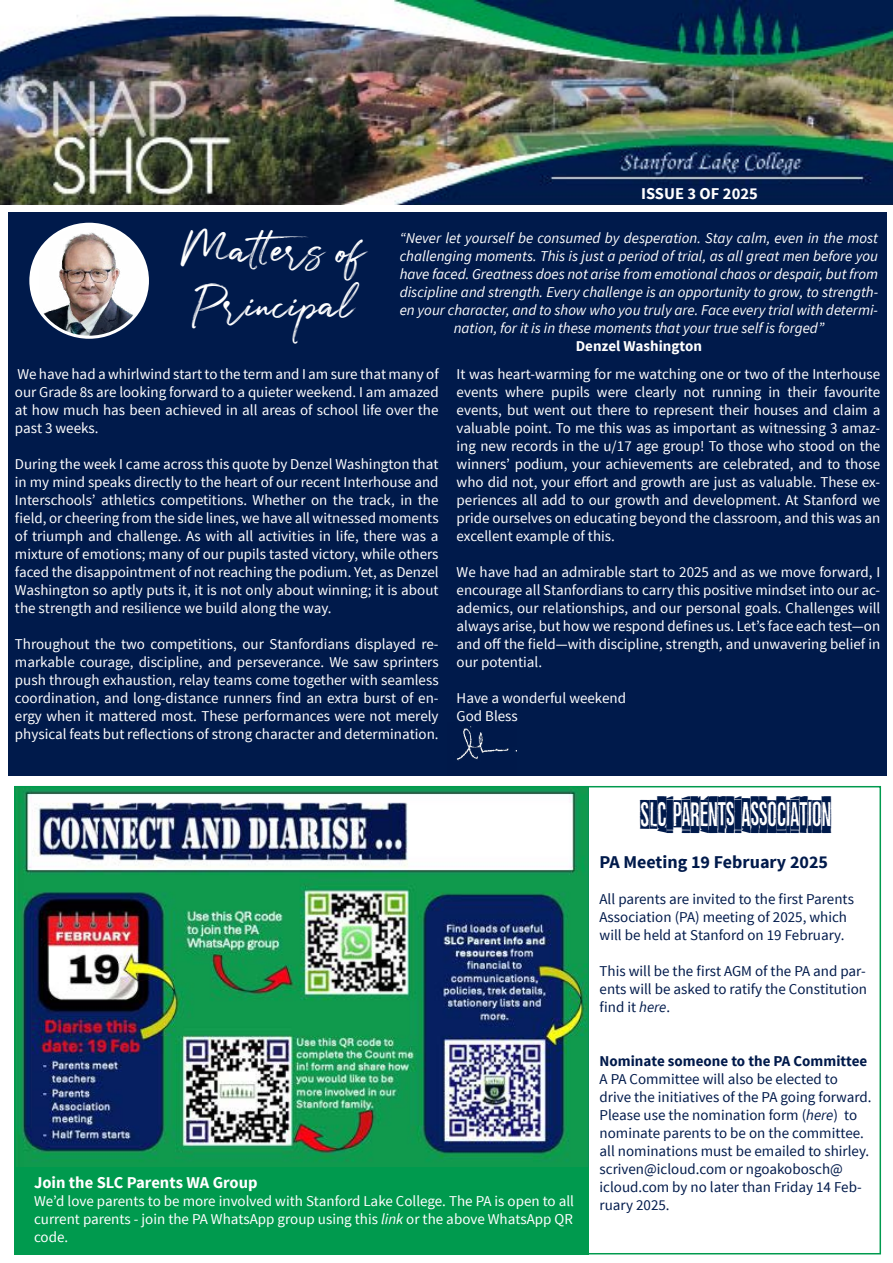
<style>
.page{position:relative;width:893px;height:1263px;background:#fff}
.page>*{position:absolute;margin:0;border:0;box-sizing:border-box;transform-origin:0 0}
.t1{font:49.95px/54.9px "Julietta Messie Demo";color:#fff}
.t2{font:33px "Cul De Sac";color:#001a4b}
.t3{font:700 18px "Source Sans Pro";color:#001a4b}
.t4{font:700 16.5px "Source Sans Pro";color:#fff}
.t5{font:15px/18px "Source Sans Pro";color:#fff;text-align:justify}
.t6{font:15px/18px "Source Sans Pro";color:#001a4b}
.t7{font:italic 15px/18px "Source Sans Pro";color:#fff;text-align:center}
.t8{font:700 15px "Source Sans Pro";color:#001a4b}
.t9{font:700 15px "Source Sans Pro";color:#fff}
.s1{font-style:italic}
</style>
<div class="page">
<img style="left:0;top:0;width:893px;height:204px">
<div style="left:8px;top:212px;width:879px;height:564px;background:#001a4b"></div>
<div style="left:31px;top:224px;width:116px;height:113px;background:#fff;border-radius:50%"></div>
<img style="left:38px;top:224px;width:104px;height:113px">
<div style="left:29px;top:223px;width:120px;height:116px;border:3px solid #fff;border-radius:50%"></div>
<img style="left:456px;top:726px;width:60px;height:35px">
<img style="left:17px;top:789px;width:572px;height:377px">
<div style="left:15px;top:1167px;width:574px;height:87px;background:#009a4e"></div>
<p class="t4" style="left:641px;top:183px;width:118px">ISSUE 3 OF 2025</p>
<h1 class="t1" style="left:181px;top:217px;width:184px">Matters of<br>Principal</h1>
<p class="t7" style="left:400px;top:229px;width:480px">“Never let yourself be consumed by desperation. Stay calm, even in the most challenging moments. This is just a period of trial, as all great men before you have faced. Greatness does not arise from emotional chaos or despair, but from discipline and strength. Every challenge is an opportunity to grow, to strength&shy;en your character, and to show who you truly are. Face every trial with determi&shy;nation, for it is in these moments that your true self is forged”</p>
<p class="t9" style="left:576px;top:336px;width:128px">Denzel Washington</p>
<p class="t5" style="left:15px;top:365px;width:425px">We have had a whirlwind start to the term and I am sure that many of our Grade 8s are looking forward to a quieter weekend. I am amazed at how much has been achieved in all areas of school life over the past 3 weeks.</p>
<p class="t5" style="left:15px;top:455px;width:425px">During the week I came across this quote by Denzel Washington that in my mind speaks directly to the heart of our recent Interhouse and Interschools’ athletics competitions. Whether on the track, in the field, or cheering from the side lines, we have all witnessed moments of triumph and challenge. As with all activities in life, there was a mixture of emotions; many of our pupils tasted victory, while others faced the disappointment of not reaching the podium. Yet, as Denzel Washington so aptly puts it, it is not only about winning; it is about the strength and resilience we build along the way.</p>
<p class="t5" style="left:15px;top:635px;width:425px">Throughout the two competitions, our Stanfordians displayed re&shy;markable courage, discipline, and perseverance. We saw sprinters push through exhaustion, relay teams come together with seamless coordination, and long-distance runners find an extra burst of en&shy;ergy when it mattered most. These performances were not merely physical feats but reflections of strong character and determination.</p>
<p class="t5" style="left:457px;top:365px;width:425px">It was heart-warming for me watching one or two of the Interhouse events where pupils were clearly not running in their favourite events, but went out there to represent their houses and claim a valuable point. To me this was as important as witnessing 3 amaz&shy;ing new records in the u/17 age group! To those who stood on the winners’ podium, your achievements are celebrated, and to those who did not, your effort and growth are just as valuable. These ex&shy;periences all add to our growth and development. At Stanford we pride ourselves on educating beyond the classroom, and this was an excellent example of this.</p>
<p class="t5" style="left:457px;top:563px;width:425px">We have had an admirable start to 2025 and as we move forward, I encourage all Stanfordians to carry this positive mindset into our ac&shy;ademics, our relationships, and our personal goals. Challenges will always arise, but how we respond defines us. Let’s face each test—on and off the field—with discipline, strength, and unwavering belief in our potential.</p>
<p class="t5" style="left:457px;top:689px;width:171px">Have a wonderful weekend<br>God Bless</p>
<p class="t4" style="left:34px;top:1172px;width:225px">Join the SLC Parents WA Group</p>
<p class="t5" style="left:34px;top:1192px;width:542px">We’d love parents to be more involved with Stanford Lake College. The PA is open to all current parents - join the PA WhatsApp group using this <span class="s1">link</span> or the above WhatsApp QR code.</p>
<h2 class="t2" style="left:640px;top:795px;width:192px">SLC PARENTS ASSOCIATION</h2>
<p class="t3" style="left:600px;top:850px;width:230px">PA Meeting 19 February 2025</p>
<p class="t6" style="left:600px;top:890px;width:256px">All parents are invited to the first Parents<br>Association (PA) meeting of 2025, which will be held at Stanford on 19 February.</p>
<p class="t6" style="left:600px;top:962px;width:269px;text-align:justify">This will be the first AGM of the PA and par&shy;ents will be asked to ratify the Constitution find it <span class="s1">here</span>.</p>
<p class="t8" style="left:600px;top:1051px;width:269px">Nominate someone to the PA Committee</p>
<p class="t6" style="left:600px;top:1070px;width:274px">A PA Committee will also be elected to drive the initiatives of the PA going forward.<br>Please use the nomination form (<span class="s1">here</span>) to nominate parents to be on the committee. all nominations must be emailed to shirley. scriven@icloud.com or ngoakobosch@ icloud.com by no later than Friday 14 Feb&shy;ruary 2025.</p>
</div>
